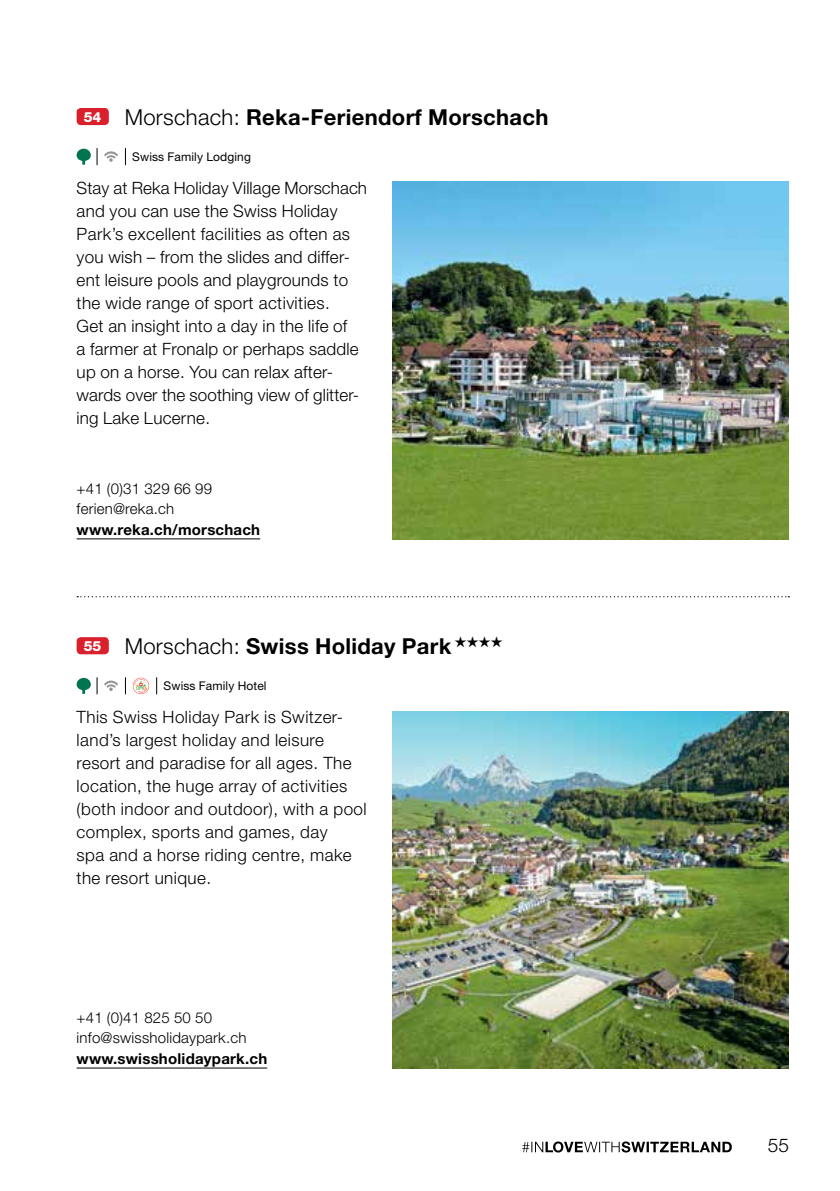
<style>
.page{position:relative;width:840px;height:1191px;background:#fff}
.page>*{position:absolute;margin:0;border:0;box-sizing:border-box;transform-origin:0 0}
.t1{font:700 22px "Helvetica Neue LT Pro";letter-spacing:.015em;color:#000}
.t2{font:300 19px "Helvetica Neue LT Pro";color:#000}
.t3{font:300 17px/23px "Helvetica Neue LT Pro";letter-spacing:.025em;color:#000}
.t4{font:300 15px/20px "Helvetica Neue LT Pro";letter-spacing:.015em;color:#000}
.t5{font:700 15px "Helvetica Neue LT Pro";letter-spacing:.015em;color:#000}
.t6{font:12px "Helvetica Neue LT Pro";letter-spacing:.01em;color:#000}
.s1{font-weight:300}
</style>
<div class="page">
<svg style="left:77px;top:149px;width:14px;height:16px"></svg>
<svg style="left:104px;top:680px;width:14px;height:11px"></svg>
<svg style="left:97px;top:677px;width:1px;height:17px"></svg>
<svg style="left:125px;top:677px;width:1px;height:17px"></svg>
<svg style="left:77px;top:678px;width:14px;height:16px"></svg>
<img style="left:392px;top:182px;width:396px;height:357px">
<img style="left:392px;top:711px;width:396px;height:357px">
<svg style="left:77px;top:596px;width:711px;height:1px"></svg>
<svg style="left:104px;top:151px;width:14px;height:11px"></svg>
<svg style="left:97px;top:148px;width:1px;height:17px"></svg>
<svg style="left:125px;top:148px;width:1px;height:17px"></svg>
<svg style="left:132px;top:677px;width:18px;height:17px"></svg>
<svg style="left:156px;top:677px;width:1px;height:17px"></svg>
<div style="left:77px;top:108px;width:32px;height:17px;background:#da202c;border-radius:4px"></div>
<div style="left:77px;top:637px;width:32px;height:17px;background:#da202c;border-radius:4px"></div>
<hr style="left:77px;top:1067px;width:190px;height:1px;background:#000">
<hr style="left:77px;top:538px;width:183px;height:1px;background:#000">
<svg style="left:522px;top:1141px;width:209px;height:11px"></svg>
<p class="t1" style="left:84px;top:103px;width:466px"><sup>54</sup> <span class="s1">Morschach:</span> Reka-Feriendorf Morschach</p>
<p class="t6" style="left:132px;top:149px;width:120px">Swiss Family Lodging</p>
<p class="t3" style="left:77px;top:176px;width:292px">Stay at Reka Holiday Village Morschach and you can use the Swiss Holiday Park’s excellent facilities as often as you wish – from the slides and differ&shy;ent leisure pools and playgrounds to the wide range of sport activities.<br>Get an insight into a day in the life of<br>a farmer at Fronalp or perhaps saddle up on a horse. You can relax after&shy;wards over the soothing view of glitter&shy;ing Lake Lucerne.</p>
<p class="t4" style="left:77px;top:478px;width:137px">+41 (0)31 329 66 99 ferien@reka.ch</p>
<p class="t5" style="left:77px;top:520px;width:185px">www.reka.ch/morschach</p>
<p class="t1" style="left:84px;top:632px;width:421px"><sup>55</sup> <span class="s1">Morschach:</span> Swiss Holiday Park <sup>Õ</sup></p>
<p class="t6" style="left:163px;top:678px;width:104px">Swiss Family Hotel</p>
<p class="t3" style="left:77px;top:705px;width:291px">This Swiss Holiday Park is Switzer&shy;land’s largest holiday and leisure resort and paradise for all ages. The location, the huge array of activities (both indoor and outdoor), with a pool complex, sports and games, day<br>spa and a horse riding centre, make the resort unique.</p>
<p class="t4" style="left:77px;top:1007px;width:171px">+41 (0)41 825 50 50 info@swissholidaypark.ch</p>
<p class="t5" style="left:77px;top:1049px;width:192px">www.swissholidaypark.ch</p>
<p class="t2" style="left:767px;top:1134px;width:23px">55</p>
</div>
